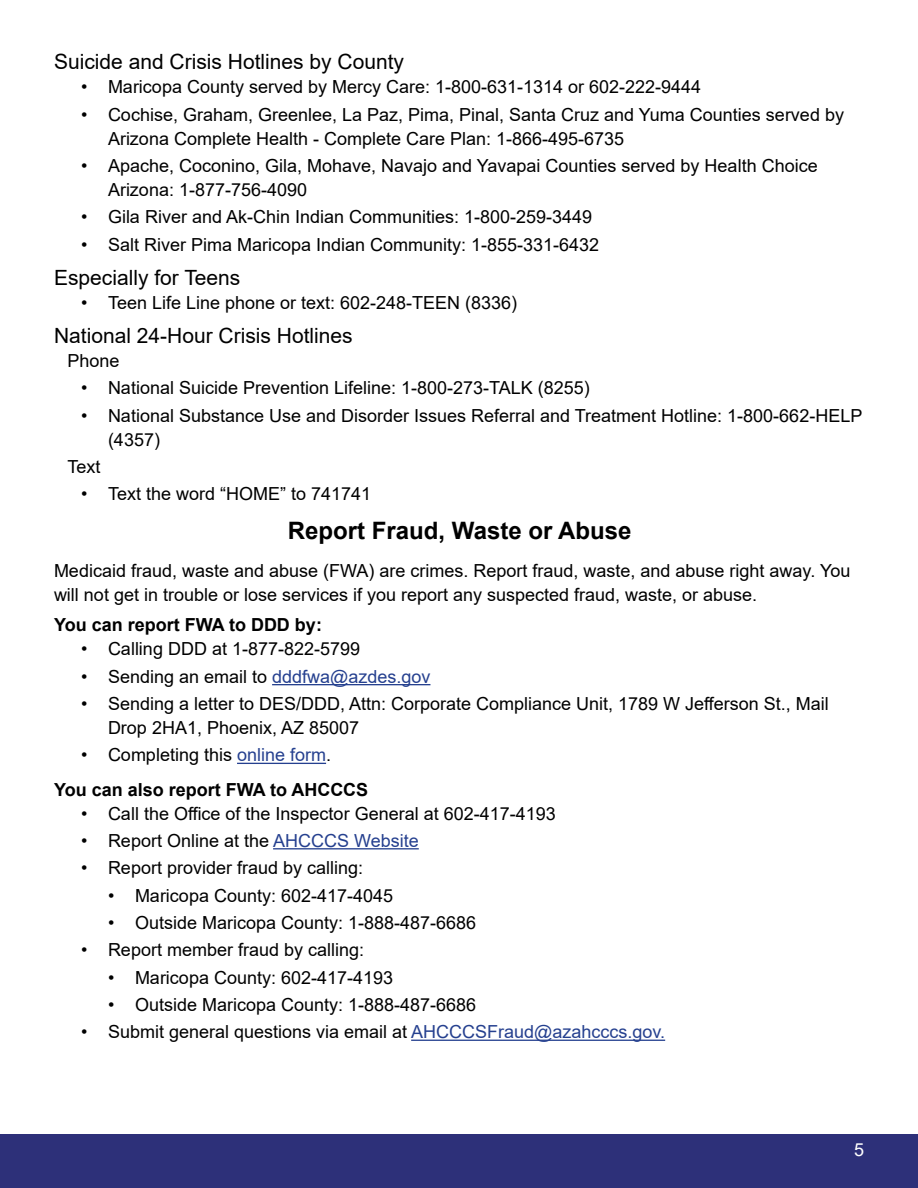
<style>
.page{position:relative;width:918px;height:1188px;background:#fff}
.page>*{position:absolute;margin:0;border:0;box-sizing:border-box;transform-origin:0 0}
.t1{font:700 24px "Arial";color:#000}
.t2{font:21px "Arial";color:#000}
.t3{font:18px/24px "Arial";color:#000}
.t4{font:700 18px/34px "Arial";color:#000;text-align:center}
.t5{font:18px "Arial";color:#fff}
.s1{color:#25408f}
.s2{font-weight:400}
.s3{font-weight:400;color:#25408f}
</style>
<div class="page">
<div style="left:0;top:1134px;width:918px;height:54px;background:#2d3079"></div>
<hr style="left:272px;top:684px;width:158px;height:1px;background:#25408f">
<hr style="left:237px;top:763px;width:89px;height:1px;background:#25408f">
<hr style="left:273px;top:848px;width:146px;height:1px;background:#25408f">
<hr style="left:411px;top:1040px;width:254px;height:1px;background:#25408f">
<p class="t2" style="left:54px;top:47px;width:352px">Suicide and Crisis Hotlines by County</p>
<p class="t3" style="left:81px;top:75px;width:622px">• Maricopa County served by Mercy Care: 1-800-631-1314 or 602-222-9444</p>
<p class="t3" style="left:108px;top:102px;width:738px;text-indent:-27px">• Cochise, Graham, Greenlee, La Paz, Pima, Pinal, Santa Cruz and Yuma Counties served by<br>Arizona Complete Health - Complete Care Plan: 1-866-495-6735</p>
<p class="t3" style="left:108px;top:154px;width:711px;text-indent:-27px">• Apache, Coconino, Gila, Mohave, Navajo and Yavapai Counties served by Health Choice<br>Arizona: 1-877-756-4090</p>
<p class="t3" style="left:81px;top:205px;width:513px">• Gila River and Ak-Chin Indian Communities: 1-800-259-3449</p>
<p class="t3" style="left:81px;top:232px;width:520px">• Salt River Pima Maricopa Indian Community: 1-855-331-6432</p>
<p class="t2" style="left:54px;top:263px;width:188px">Especially for Teens</p>
<p class="t3" style="left:81px;top:290px;width:438px">• Teen Life Line phone or text: 602-248-TEEN (8336)</p>
<p class="t2" style="left:54px;top:321px;width:300px">National 24-Hour Crisis Hotlines</p>
<p class="t3" style="left:68px;top:348px;width:54px">Phone</p>
<p class="t3" style="left:81px;top:376px;width:510px">• National Suicide Prevention Lifeline: 1-800-273-TALK (8255)</p>
<p class="t3" style="left:108px;top:403px;width:756px;text-indent:-27px">• National Substance Use and Disorder Issues Referral and Treatment Hotline: 1-800-662-HELP (4357)</p>
<p class="t3" style="left:68px;top:454px;width:35px">Text</p>
<p class="t3" style="left:81px;top:482px;width:292px">• Text the word “HOME” to 741741</p>
<h1 class="t1" style="left:288px;top:514px;width:345px">Report Fraud, Waste or Abuse</h1>
<p class="t3" style="left:54px;top:558px;width:798px">Medicaid fraud, waste and abuse (FWA) are crimes. Report fraud, waste, and abuse right away. You will not get in trouble or lose services if you report any suspected fraud, waste, or abuse.</p>
<p class="t4" style="left:54px;top:608px;width:269px">You can report FWA to DDD by:</p>
<p class="t3" style="left:81px;top:637px;width:281px">• Calling DDD at 1-877-822-5799</p>
<p class="t3" style="left:81px;top:664px;width:351px">• Sending an email to <span class="s1">dddfwa@azdes.gov</span></p>
<p class="t3" style="left:108px;top:692px;width:722px;text-indent:-27px">• Sending a letter to DES/DDD, Attn: Corporate Compliance Unit, 1789 W Jefferson St., Mail<br>Drop 2HA1, Phoenix, AZ 85007</p>
<p class="t4" style="left:54px;top:738px;width:316px"><span class="s2">• Completing this</span> <span class="s3">online form</span><span class="s2">.<br></span>You can also report FWA to AHCCCS</p>
<p class="t3" style="left:81px;top:801px;width:476px">• Call the Office of the Inspector General at 602-417-4193</p>
<p class="t3" style="left:81px;top:828px;width:339px">• Report Online at the <span class="s1">AHCCCS Website</span></p>
<p class="t3" style="left:81px;top:856px;width:284px">• Report provider fraud by calling:</p>
<p class="t3" style="left:108px;top:883px;width:287px">• Maricopa County: 602-417-4045</p>
<p class="t3" style="left:108px;top:910px;width:370px">• Outside Maricopa County: 1-888-487-6686</p>
<p class="t3" style="left:81px;top:938px;width:285px">• Report member fraud by calling:</p>
<p class="t3" style="left:108px;top:965px;width:287px">• Maricopa County: 602-417-4193</p>
<p class="t3" style="left:108px;top:992px;width:370px">• Outside Maricopa County: 1-888-487-6686</p>
<p class="t3" style="left:81px;top:1020px;width:586px">• Submit general questions via email at <span class="s1">AHCCCSFraud@azahcccs.gov.</span></p>
<p class="t5" style="left:854px;top:1137px;width:12px">5</p>
</div>
